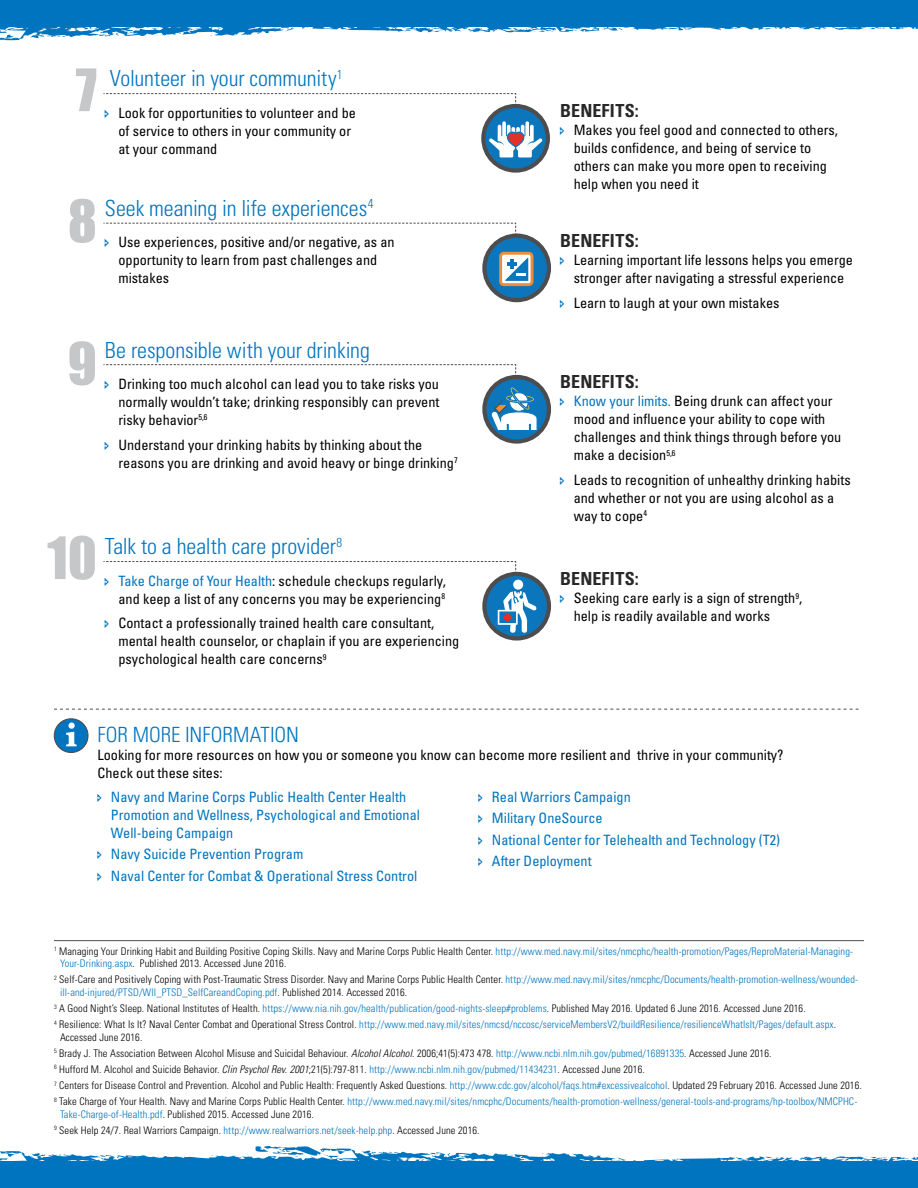
<style>
.page{position:relative;width:918px;height:1188px;background:#fff}
.page>*{position:absolute;margin:0;border:0;box-sizing:border-box;transform-origin:0 0}
.t1{font:54px "Impact";color:#c5c7c9}
.t2{font:300 condensed 22.2px "Univers LT Std";letter-spacing:-.005em;color:#0074be}
.t3{font:300 condensed 21px "Univers LT Std";color:#0074be}
.t4{font:700 condensed 18px "Univers LT Std";letter-spacing:.01em;color:#292829}
.t5{font:condensed 14.25px/18px "Univers LT Std";color:#000}
.t6{font:condensed 14.25px/21.3px "Univers LT Std";color:#0074be}
.t7{font:300 condensed 10.5px/16px "Univers LT Std";letter-spacing:.01em;color:#000}
.t8{font:300 condensed 10.5px/12.6px "Univers LT Std";letter-spacing:.01em;color:#0074be}
.s1{color:#0074be}
.s2{color:#000}
.s3{font-style:italic}
</style>
<div class="page">
<div style="left:0;top:1162px;width:918px;height:26px;background:#0074be"></div>
<svg style="left:0;top:1146px;width:918px;height:16px"></svg>
<svg style="left:0;top:0;width:918px;height:40px"></svg>
<svg style="left:54px;top:709px;width:805px;height:1px"></svg>
<svg style="left:54px;top:718px;width:35px;height:35px"></svg>
<svg style="left:66px;top:723px;width:11px;height:23px"></svg>
<hr style="left:54px;top:940px;width:810px;height:1px;background:#4d4d4f">
<svg style="left:483px;top:106px;width:65px;height:65px"></svg>
<div style="left:481px;top:104px;width:69px;height:69px;border:4px solid #4d4d4f;border-radius:50%"></div>
<svg style="left:484px;top:236px;width:65px;height:64px"></svg>
<div style="left:482px;top:234px;width:69px;height:68px;border:4px solid #4d4d4f;border-radius:50%"></div>
<div style="left:499px;top:252px;width:34px;height:34px;background:#ed8d39;border-radius:5px"></div>
<svg style="left:502px;top:255px;width:29px;height:28px"></svg>
<svg style="left:484px;top:377px;width:65px;height:65px"></svg>
<div style="left:482px;top:375px;width:69px;height:69px;border:4px solid #4d4d4f;border-radius:50%"></div>
<svg style="left:484px;top:574px;width:65px;height:64px"></svg>
<div style="left:482px;top:572px;width:69px;height:69px;border:4px solid #4d4d4f;border-radius:50%"></div>
<svg style="left:103px;top:93px;width:440px;height:69px"></svg>
<svg style="left:103px;top:222px;width:425px;height:65px"></svg>
<svg style="left:103px;top:364px;width:435px;height:80px"></svg>
<svg style="left:103px;top:561px;width:434px;height:72px"></svg>
<h1 class="t1" style="left:76px;top:48px;width:23px">7</h1>
<h2 class="t2" style="left:110px;top:65px;width:234px">Volunteer in your community<sup>1</sup></h2>
<p class="t5" style="left:118px;top:103px;width:239px">Look for opportunities to volunteer and be of service to others in your community or at your command</p>
<h1 class="t1" style="left:68px;top:179px;width:30px">8</h1>
<h2 class="t2" style="left:105px;top:194px;width:270px">Seek meaning in life experiences<sup>4</sup></h2>
<p class="t5" style="left:118px;top:233px;width:278px">Use experiences, positive and/or negative, as an opportunity to learn from past challenges and mistakes</p>
<h1 class="t1" style="left:68px;top:322px;width:31px">9</h1>
<h2 class="t2" style="left:105px;top:337px;width:266px">Be responsible with your drinking</h2>
<p class="t5" style="left:118px;top:374px;width:323px;text-align:justify">Drinking too much alcohol can lead you to take risks you normally wouldn’t take; drinking responsibly can prevent risky behavior<sup>5,6</sup></p>
<p class="t5" style="left:118px;top:435px;width:341px">Understand your drinking habits by thinking about the reasons you are drinking and avoid heavy or binge drinking<sup>7</sup></p>
<h1 class="t1" style="left:47px;top:516px;width:51px">10</h1>
<h2 class="t2" style="left:105px;top:533px;width:239px">Talk to a health care provider<sup>8</sup></h2>
<p class="t5" style="left:118px;top:571px;width:329px"><span class="s1">Take Charge of Your Health</span>: schedule checkups regularly, and keep a list of any concerns you may be experiencing<sup>8</sup></p>
<p class="t5" style="left:118px;top:614px;width:342px">Contact a professionally trained health care consultant, mental health counselor, or chaplain if you are experiencing psychological health care concerns<sup>9</sup></p>
<p class="t4" style="left:560px;top:100px;width:80px">BENEFITS:</p>
<p class="t5" style="left:574px;top:121px;width:266px">Makes you feel good and connected to others, builds confidence, and being of service to others can make you more open to receiving help when you need it</p>
<p class="t4" style="left:560px;top:230px;width:80px">BENEFITS:</p>
<p class="t5" style="left:574px;top:251px;width:281px">Learning important life lessons helps you emerge stronger after navigating a stressful experience</p>
<p class="t5" style="left:574px;top:293px;width:207px">Learn to laugh at your own mistakes</p>
<p class="t4" style="left:560px;top:371px;width:80px">BENEFITS:</p>
<p class="t5" style="left:574px;top:392px;width:269px"><span class="s1">Know your limits.</span> Being drunk can affect your mood and influence your ability to cope with challenges and think things through before you make a decision<sup>5,6</sup></p>
<p class="t5" style="left:574px;top:471px;width:279px">Leads to recognition of unhealthy drinking habits and whether or not you are using alcohol as a way to cope<sup>4</sup></p>
<p class="t4" style="left:560px;top:568px;width:80px">BENEFITS:</p>
<p class="t5" style="left:574px;top:589px;width:230px">Seeking care early is a sign of strength<sup>9</sup>, help is readily available and works</p>
<h3 class="t3" style="left:98px;top:722px;width:203px">FOR MORE INFORMATION</h3>
<p class="t5" style="left:98px;top:746px;width:688px">Looking for more resources on how you or someone you know can become more resilient and thrive in your community?<br>Check out these sites:</p>
<p class="t6" style="left:111px;top:788px;width:311px;line-height:18px">Navy and Marine Corps Public Health Center Health<br>Promotion and Wellness, Psychological and Emotional<br>Well-being Campaign</p>
<p class="t6" style="left:111px;top:844px;width:308px">Navy Suicide Prevention Program<br>Naval Center for Combat &amp; Operational Stress Control</p>
<p class="t6" style="left:492px;top:786px;width:290px">Real Warriors Campaign<br>Military OneSource<br>National Center for Telehealth and Technology (T2)<br>After Deployment</p>
<p class="t7" style="left:60px;top:945px;width:795px;line-height:12.6px;text-indent:-6px"><sup>1</sup> Managing Your Drinking Habit and Building Positive Coping Skills. Navy and Marine Corps Public Health Center. <span class="s1">http://www.med.navy.mil/sites/nmcphc/health-promotion/Pages/ReproMaterial-Managing-<br>Your-Drinking.aspx</span>. Published 2013. Accessed June 2016.</p>
<p class="t8" style="left:60px;top:973px;width:800px;text-indent:-6px"><sup>2</sup> <span class="s2">Self-Care and Positively Coping with Post-Traumatic Stress Disorder. Navy and Marine Corps Public Health Center.</span> http://www.med.navy.mil/sites/nmcphc/Documents/health-promotion-wellness/wounded&shy;ill-and-injured/PTSD/WII_PTSD_SelfCareandCoping.pdf<span class="s2">. Published 2014. Accessed 2016.</span></p>
<p class="t8" style="left:54px;top:1000px;width:784px;line-height:16px"><sup>3</sup> <span class="s2">A Good Night’s Sleep. National Institutes of Health.</span> https://www.nia.nih.gov/health/publication/good-nights-sleep#problems<span class="s2">. Published May 2016. Updated 6 June 2016. Accessed June 2016.<br></span><sup>4</sup> <span class="s2">Resilience: What Is It? Naval Center Combat and Operational Stress Control.</span> http://www.med.navy.mil/sites/nmcsd/nccosc/serviceMembersV2/buildResilience/resilienceWhatIsIt/Pages/default.aspx<span class="s2">.</span></p>
<p class="t7" style="left:54px;top:1029px;width:809px;text-indent:6px">Accessed June 2016.<br><sup>5</sup> Brady J. The Association Between Alcohol Misuse and Suicidal Behaviour. <span class="s3">Alcohol Alcohol</span>. 2006;41(5):473 478. <span class="s1">http://www.ncbi.nlm.nih.gov/pubmed/16891335</span>. Accessed June 2016.<br><sup>6</sup> Hufford M. Alcohol and Suicide Behavior. <span class="s3">Clin Psychol Rev. 2001</span>;21(5):797-811. <span class="s1">http://www.ncbi.nlm.nih.gov/pubmed/11434231</span>. Accessed June 2016.<br><sup>7</sup> Centers for Disease Control and Prevention. Alcohol and Public Health: Frequently Asked Questions. <span class="s1">http://www.cdc.gov/alcohol/faqs.htm#excessivealcohol</span>. Updated 29 February 2016. Accessed June 2016.<br><sup>8</sup> Take Charge of Your Health. Navy and Marine Corps Public Health Center. <span class="s1">http://www.med.navy.mil/sites/nmcphc/Documents/health-promotion-wellness/general-tools-and-programs/hp-toolbox/NMCPHC-</span></p>
<p class="t7" style="left:54px;top:1106px;width:427px;text-indent:6px"><span class="s1">Take-Charge-of-Health.pdf</span>. Published 2015. Accessed June 2016.<br><sup>9</sup> Seek Help 24/7. Real Warriors Campaign. <span class="s1">http://www.realwarriors.net/seek-help.php</span>. Accessed June 2016.</p>
</div>
